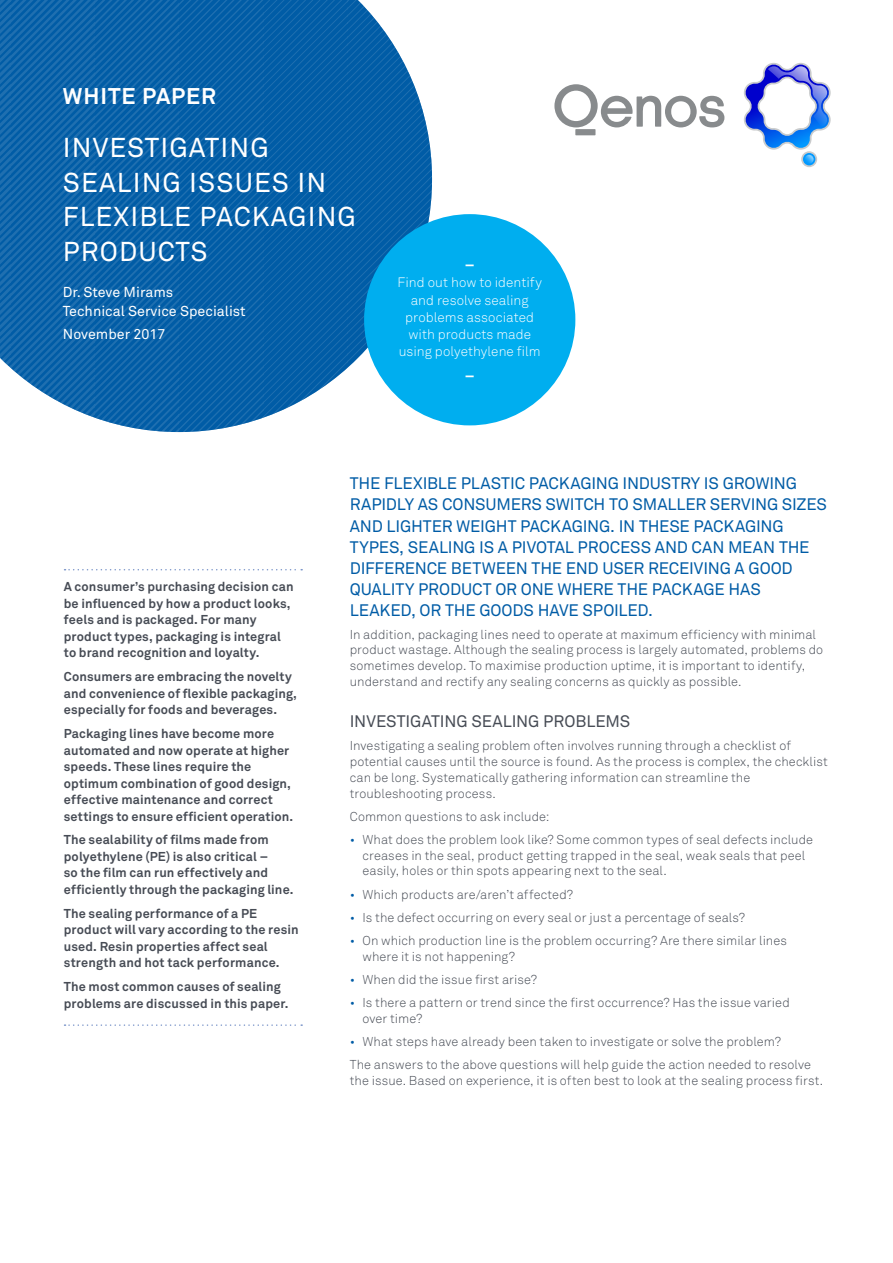
<style>
.page{position:relative;width:893px;height:1263px;background:#fff}
.page>*{position:absolute;margin:0;border:0;box-sizing:border-box;transform-origin:0 0}
.t1{font:27px/34.5px "Akkurat";letter-spacing:.04em;color:#fff}
.t2{font:700 22.5px "Akkurat";letter-spacing:.04em;color:#fff}
.t3{font:16.5px/21px "Akkurat";letter-spacing:-.01em;color:#005ca6}
.t4{font:16.5px "Akkurat";letter-spacing:-.005em;color:#474c55}
.t5{font:700 15px "Akkurat";color:#fff}
.t6{font:14.25px/18.8px "Akkurat";color:#fff}
.t7{font:300 13.5px/17.2px "Akkurat";letter-spacing:.005em;color:#fff;text-align:center}
.t8{font:300 12.75px/15.8px "Akkurat";letter-spacing:.005em;color:#474c55}
.t9{font:700 12.75px/16.5px "Akkurat";letter-spacing:.01em;color:#474c55}
.s1{color:#005ca6}
</style>
<div class="page">
<svg style="left:554px;top:84px;width:170px;height:43px"></svg>
<div style="left:575px;top:129px;width:20px;height:6px;background:#888b8d"></div>
<svg style="left:744px;top:63px;width:87px;height:104px"></svg>
<svg style="left:0;top:0;width:432px;height:433px;background:#1f6fb0"></svg>
<div style="left:364px;top:214px;width:211px;height:211px;background:#00aeef;border-radius:50%"></div>
<svg style="left:65px;top:569px;width:237px;height:1px"></svg>
<svg style="left:65px;top:1024px;width:237px;height:2px"></svg>
<h2 class="t2" style="left:63px;top:82px;width:155px">WHITE PAPER</h2>
<h1 class="t1" style="left:63px;top:130px;width:294px">INVESTIGATING<br>SEALING ISSUES IN<br>FLEXIBLE PACKAGING<br>PRODUCTS</h1>
<p class="t6" style="left:63px;top:282px;width:184px">Dr. Steve Mirams<br>Technical Service Specialist</p>
<p class="t6" style="left:63px;top:324px;width:104px">November 2017</p>
<p class="t5" style="left:465px;top:255px;width:11px">–</p>
<p class="t7" style="left:398px;top:274px;width:146px">Find out how to identify and resolve sealing problems associated with products made using polyethylene film</p>
<p class="t5" style="left:465px;top:367px;width:11px">–</p>
<p class="t9" style="left:64px;top:578px;width:231px">A consumer’s purchasing decision can be influenced by how a product looks, feels and is packaged. For many product types, packaging is integral to brand recognition and loyalty.</p>
<p class="t9" style="left:64px;top:668px;width:235px">Consumers are embracing the novelty and convenience of flexible packaging, especially for foods and beverages.</p>
<p class="t9" style="left:64px;top:725px;width:231px">Packaging lines have become more automated and now operate at higher speeds. These lines require the optimum combination of good design, effective maintenance and correct settings to ensure efficient operation.</p>
<p class="t9" style="left:64px;top:831px;width:231px">The sealability of films made from polyethylene (PE) is also critical –<br>so the film can run effectively and efficiently through the packaging line.</p>
<p class="t9" style="left:64px;top:905px;width:236px">The sealing performance of a PE product will vary according to the resin used. Resin properties affect seal strength and hot tack performance.</p>
<p class="t9" style="left:64px;top:978px;width:226px">The most common causes of sealing problems are discussed in this paper.</p>
<p class="t3" style="left:350px;top:473px;width:479px">THE FLEXIBLE PLASTIC PACKAGING INDUSTRY IS GROWING RAPIDLY AS CONSUMERS SWITCH TO SMALLER SERVING SIZES AND LIGHTER WEIGHT PACKAGING. IN THESE PACKAGING TYPES, SEALING IS A PIVOTAL PROCESS AND CAN MEAN THE DIFFERENCE BETWEEN THE END USER RECEIVING A GOOD QUALITY PRODUCT OR ONE WHERE THE PACKAGE HAS LEAKED, OR THE GOODS HAVE SPOILED.</p>
<p class="t8" style="left:350px;top:626px;width:475px">In addition, packaging lines need to operate at maximum efficiency with minimal product wastage. Although the sealing process is largely automated, problems do sometimes develop. To maximise production uptime, it is important to identify, understand and rectify any sealing concerns as quickly as possible.</p>
<p class="t4" style="left:350px;top:711px;width:282px">INVESTIGATING SEALING PROBLEMS</p>
<p class="t8" style="left:350px;top:738px;width:480px">Investigating a sealing problem often involves running through a checklist of potential causes until the source is found. As the process is complex, the checklist can be long. Systematically gathering information can streamline the troubleshooting process.</p>
<p class="t8" style="left:350px;top:808px;width:201px">Common questions to ask include:</p>
<p class="t8" style="left:362px;top:831px;width:452px;text-indent:-13px"><span class="s1">•</span> What does the problem look like? Some common types of seal defects include creases in the seal, product getting trapped in the seal, weak seals that peel easily, holes or thin spots appearing next to the seal.</p>
<p class="t8" style="left:350px;top:886px;width:225px"><span class="s1">•</span> Which products are/aren’t affected?</p>
<p class="t8" style="left:350px;top:909px;width:397px"><span class="s1">•</span> Is the defect occurring on every seal or just a percentage of seals?</p>
<p class="t8" style="left:362px;top:932px;width:426px;text-indent:-13px"><span class="s1">•</span> On which production line is the problem occurring? Are there similar lines where it is not happening?</p>
<p class="t8" style="left:350px;top:971px;width:189px"><span class="s1">•</span> When did the issue first arise?</p>
<p class="t8" style="left:362px;top:995px;width:429px;text-indent:-13px"><span class="s1">•</span> Is there a pattern or trend since the first occurrence? Has the issue varied over time?</p>
<p class="t8" style="left:350px;top:1030px;width:463px;line-height:23.2px"><span class="s1">•</span> What steps have already been taken to investigate or solve the problem?<br>The answers to the above questions will help guide the action needed to resolve</p>
<p class="t8" style="left:350px;top:1072px;width:475px">the issue. Based on experience, it is often best to look at the sealing process first.</p>
</div>
